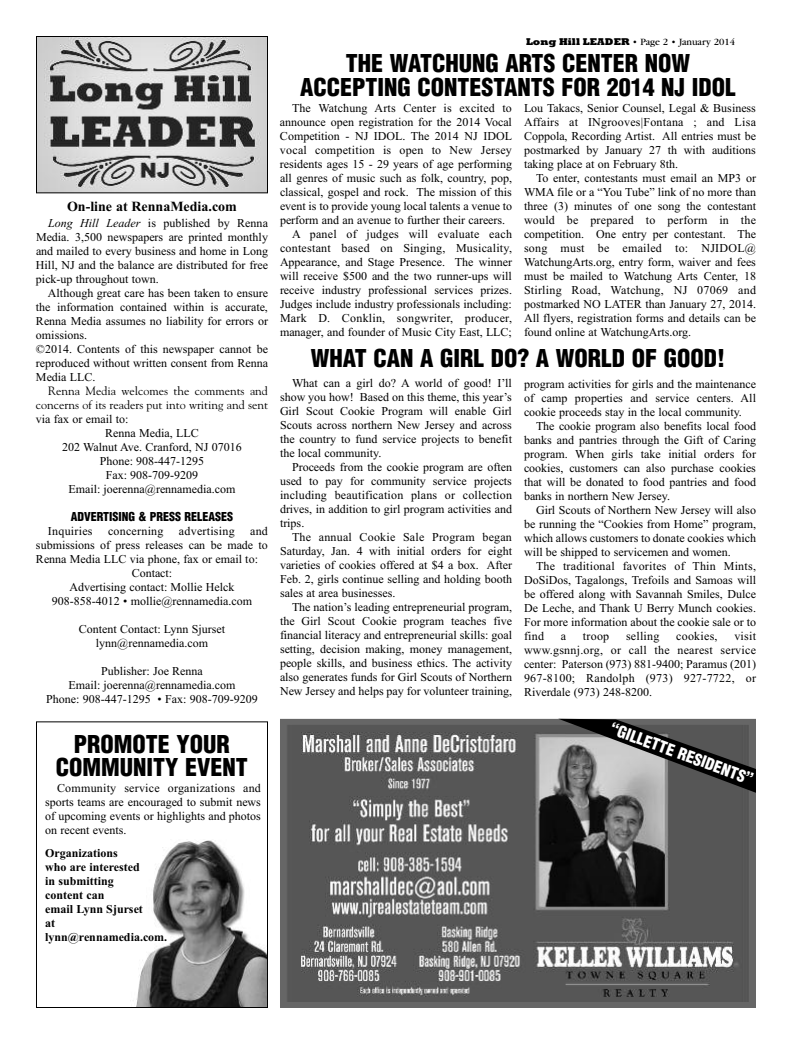
<style>
.page{position:relative;width:792px;height:1044px;background:#fff}
.page>*{position:absolute;margin:0;border:0;box-sizing:border-box;transform-origin:0 0}
.t1{font:900 condensed 24px/23px "Helvetica";color:#000;text-align:center}
.t2{font:900 condensed 16px "Helvetica";color:#fff}
.t3{font:700 14px "Times New Roman";color:#000}
.t4{font:12px/14px "Times New Roman";color:#000;text-align:justify}
.t5{font:12px "Times New Roman";letter-spacing:.02em;color:#000}
.t6{font:700 12px/14px "Times New Roman";color:#000}
.t7{font:12px/14px "Goudy";color:#000;text-align:right}
.t8{font:900 condensed 12px "Helvetica";color:#000}
.t9{font:10px "Garamond";color:#000}
.s1{font-style:italic}
.s2{font-family:"Rockwell";font-weight:800}
</style>
<div class="page">
<img style="left:38px;top:38px;width:228px;height:153px">
<div style="left:36px;top:36px;width:232px;height:157px;border:1px solid #000"></div>
<img style="left:287px;top:726px;width:462px;height:275px">
<div style="left:280px;top:719px;width:476px;height:289px;border:6px solid #666"></div>
<svg style="left:558px;top:719px;width:198px;height:74px;background:#606060"></svg>
<img style="left:136px;top:840px;width:130px;height:166px">
<div style="left:36px;top:721px;width:232px;height:287px;border:1px solid #000"></div>
<p class="t3" style="left:67px;top:198px;width:171px">On-line at RennaMedia.com</p>
<p class="t4" style="left:36px;top:216px;width:234px;text-indent:12px"><span class="s1">Long Hill Leader</span> is published by Renna Media. 3,500 newspapers are printed monthly and mailed to every business and home in Long Hill, NJ and the balance are distributed for free pick-up throughout town.</p>
<p class="t4" style="left:36px;top:286px;width:234px;text-align:left;text-indent:12px">Although great care has been taken to ensure the information contained within is accurate, Renna Media assumes no liability for errors or omissions.<br>©2014. Contents of this newspaper cannot be reproduced without written consent from Renna Media LLC.</p>
<p class="t7" style="left:36px;top:384px;width:234px">Renna Media welcomes the comments and concerns of its readers put into writing and sent</p>
<p class="t4" style="left:36px;top:412px;width:94px">via fax or email to:</p>
<p class="t4" style="left:105px;top:426px;width:95px">Renna Media, LLC</p>
<p class="t4" style="left:62px;top:440px;width:181px">202 Walnut Ave. Cranford, NJ 07016</p>
<p class="t4" style="left:100px;top:454px;width:106px">Phone: 908-447-1295</p>
<p class="t4" style="left:106px;top:468px;width:94px">Fax: 908-709-9209</p>
<p class="t4" style="left:68px;top:482px;width:169px">Email: joerenna@rennamedia.com</p>
<p class="t8" style="left:71px;top:510px;width:164px">ADVERTISING &amp; PRESS RELEASES</p>
<p class="t5" style="left:48px;top:524px;width:46px">Inquiries</p>
<p class="t5" style="left:108px;top:524px;width:57px">concerning</p>
<p class="t5" style="left:179px;top:524px;width:57px">advertising</p>
<p class="t4" style="left:250px;top:524px;width:19px">and</p>
<p class="t4" style="left:36px;top:538px;width:234px">submissions of press releases can be made to</p>
<p class="t4" style="left:36px;top:552px;width:224px">Renna Media LLC via phone, fax or email to:</p>
<p class="t4" style="left:132px;top:566px;width:42px">Contact:</p>
<p class="t4" style="left:69px;top:580px;width:167px">Advertising contact: Mollie Helck</p>
<p class="t4" style="left:52px;top:594px;width:202px">908-858-4012 • mollie@rennamedia.com</p>
<p class="t4" style="left:79px;top:622px;width:148px;text-align:center">Content Contact: Lynn Sjurset lynn@rennamedia.com</p>
<p class="t4" style="left:46px;top:664px;width:213px;text-align:center">Publisher: Joe Renna<br>Email: joerenna@rennamedia.com<br>Phone: 908-447-1295 • Fax: 908-709-9209</p>
<h1 class="t1" style="left:56px;top:733px;width:193px">PROMOTE YOUR<br>COMMUNITY EVENT</h1>
<p class="t4" style="left:45px;top:781px;width:217px;text-indent:12px">Community service organizations and sports teams are encouraged to submit news of upcoming events or highlights and photos on recent events.</p>
<p class="t6" style="left:45px;top:846px;width:124px">Organizations<br>who are interested<br>in submitting<br>content can<br>email Lynn Sjurset<br>at lynn@rennamedia.com.</p>
<p class="t9" style="left:526px;top:38px;width:211px"><span class="s2">Long Hill LEADER</span> • Page 2 • January 2014</p>
<h1 class="t1" style="left:300px;top:52px;width:437px;line-height:24px">THE WATCHUNG ARTS CENTER NOW<br>ACCEPTING CONTESTANTS FOR 2014 NJ IDOL</h1>
<p class="t4" style="left:292px;top:101px;width:221px">The Watchung Arts Center is excited to</p>
<p class="t4" style="left:280px;top:115px;width:234px">announce open registration for the 2014 Vocal</p>
<p class="t4" style="left:280px;top:129px;width:234px">Competition - NJ IDOL. The 2014 NJ IDOL</p>
<p class="t5" style="left:280px;top:143px;width:233px">vocal competition is open to New Jersey</p>
<p class="t4" style="left:280px;top:157px;width:234px">residents ages 15 - 29 years of age performing</p>
<p class="t4" style="left:280px;top:171px;width:234px">all genres of music such as folk, country, pop,</p>
<p class="t4" style="left:280px;top:185px;width:233px">classical, gospel and rock. The mission of this</p>
<p class="t4" style="left:280px;top:199px;width:234px">event is to provide young local talents a venue to</p>
<p class="t4" style="left:280px;top:213px;width:227px">perform and an avenue to further their careers.</p>
<p class="t5" style="left:292px;top:227px;width:221px">A panel of judges will evaluate each</p>
<p class="t5" style="left:280px;top:241px;width:233px">contestant based on Singing, Musicality,</p>
<p class="t4" style="left:280px;top:255px;width:234px">Appearance, and Stage Presence. The winner</p>
<p class="t4" style="left:280px;top:269px;width:234px">will receive $500 and the two runner-ups will</p>
<p class="t4" style="left:280px;top:283px;width:234px">receive industry professional services prizes.</p>
<p class="t4" style="left:280px;top:297px;width:234px">Judges include industry professionals including:</p>
<p class="t5" style="left:280px;top:311px;width:234px">Mark D. Conklin, songwriter, producer,</p>
<p class="t4" style="left:280px;top:325px;width:234px">manager, and founder of Music City East, LLC;</p>
<p class="t4" style="left:524px;top:101px;width:234px">Lou Takacs, Senior Counsel, Legal &amp; Business Affairs at INgrooves|Fontana ; and Lisa Coppola, Recording Artist. All entries must be postmarked by January 27 th with auditions taking place at on February 8th.</p>
<p class="t4" style="left:524px;top:171px;width:234px;text-indent:12px">To enter, contestants must email an MP3 or WMA file or a “You Tube” link of no more than three (3) minutes of one song the contestant would be prepared to perform in the competition. One entry per contestant. The song must be emailed to: NJIDOL@ WatchungArts.org, entry form, waiver and fees must be mailed to Watchung Arts Center, 18<br>Stirling Road, Watchung, NJ 07069 and postmarked NO LATER than January 27, 2014.<br>All flyers, registration forms and details can be found online at WatchungArts.org.</p>
<h1 class="t1" style="left:311px;top:348px;width:416px">WHAT CAN A GIRL DO? A WORLD OF GOOD!</h1>
<p class="t4" style="left:280px;top:376px;width:234px;text-indent:12px">What can a girl do? A world of good! I’ll show you how! Based on this theme, this year’s Girl Scout Cookie Program will enable Girl Scouts across northern New Jersey and across the country to fund service projects to benefit the local community.</p>
<p class="t4" style="left:280px;top:460px;width:234px;text-indent:12px">Proceeds from the cookie program are often used to pay for community service projects including beautification plans or collection drives, in addition to girl program activities and trips.</p>
<p class="t4" style="left:280px;top:530px;width:234px;text-indent:12px">The annual Cookie Sale Program began Saturday, Jan. 4 with initial orders for eight varieties of cookies offered at $4 a box. After Feb. 2, girls continue selling and holding booth sales at area businesses.</p>
<p class="t4" style="left:280px;top:600px;width:234px;text-indent:12px">The nation’s leading entrepreneurial program, the Girl Scout Cookie program teaches five financial literacy and entrepreneurial skills: goal setting, decision making, money management, people skills, and business ethics. The activity also generates funds for Girl Scouts of Northern New Jersey and helps pay for volunteer training,</p>
<p class="t4" style="left:524px;top:377px;width:234px">program activities for girls and the maintenance of camp properties and service centers. All cookie proceeds stay in the local community.</p>
<p class="t4" style="left:524px;top:419px;width:234px;text-indent:12px">The cookie program also benefits local food banks and pantries through the Gift of Caring program. When girls take initial orders for cookies, customers can also purchase cookies that will be donated to food pantries and food banks in northern New Jersey.</p>
<p class="t4" style="left:524px;top:503px;width:234px;text-indent:12px">Girl Scouts of Northern New Jersey will also be running the “Cookies from Home” program, which allows customers to donate cookies which will be shipped to servicemen and women.</p>
<p class="t4" style="left:524px;top:559px;width:234px;text-indent:12px">The traditional favorites of Thin Mints, DoSiDos, Tagalongs, Trefoils and Samoas will be offered along with Savannah Smiles, Dulce De Leche, and Thank U Berry Munch cookies.<br>For more information about the cookie sale or to find</p>
<p class="t4" style="left:524px;top:629px;width:234px;text-indent:210px">visit www.gsnnj.org, or call the nearest service center: Paterson (973) 881-9400; Paramus (201)<br>967-8100; Randolph (973) 927-7722, or Riverdale (973) 248-8200.</p>
<p class="t4" style="left:561px;top:629px;width:7px">a</p>
<p class="t4" style="left:583px;top:629px;width:28px">troop</p>
<p class="t5" style="left:626px;top:629px;width:35px">selling</p>
<p class="t5" style="left:676px;top:629px;width:43px">cookies,</p>
<h2 class="t2" style="left:614px;top:719px;width:153px;rotate:20deg">“GILLETTE RESIDENTS”</h2>
</div>
